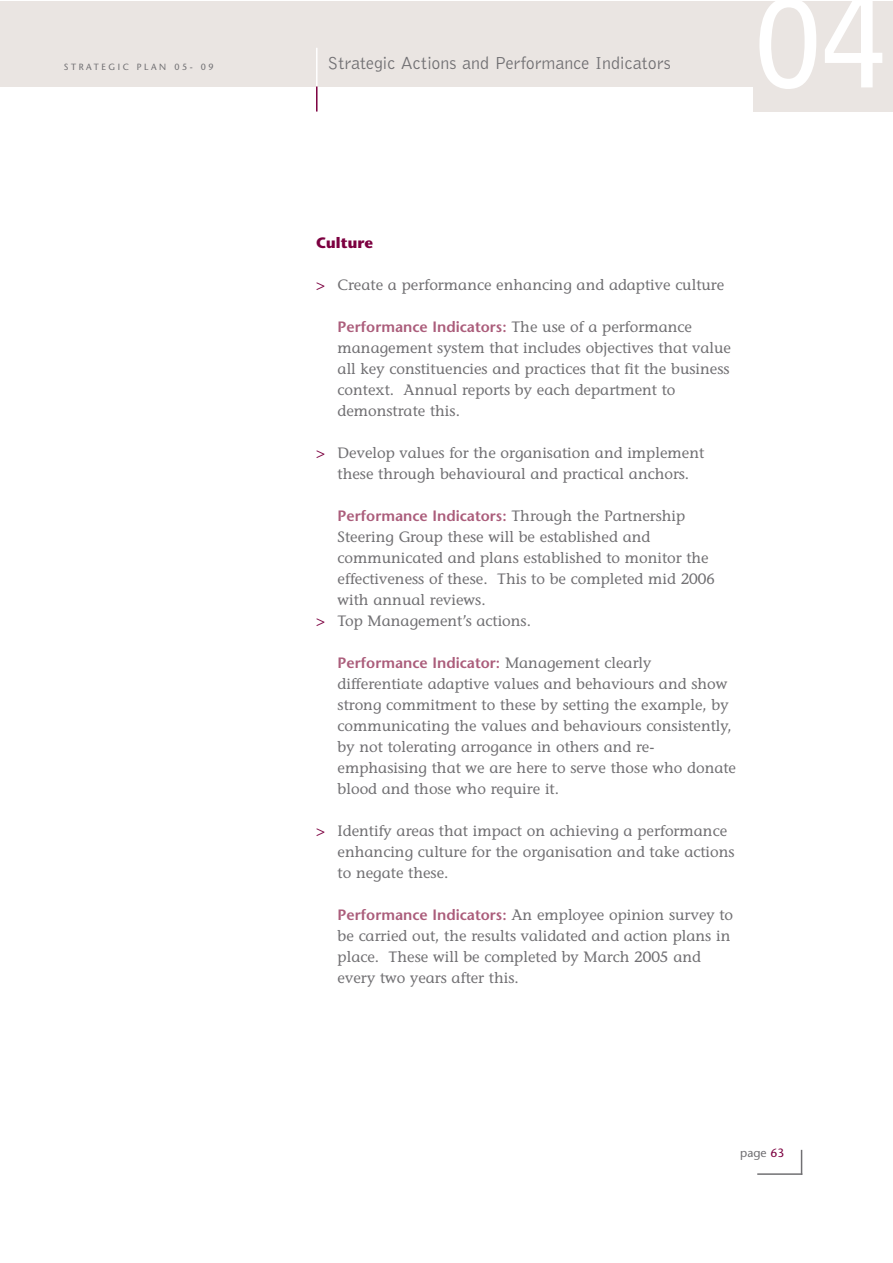
<style>
.page{position:relative;width:893px;height:1263px;background:#fff}
.page>*{position:absolute;margin:0;border:0;box-sizing:border-box;transform-origin:0 0}
.t1{font:700 120px "Bell Gothic";color:#fff}
.t2{font:300 18px "Bell Gothic";color:#717073}
.t3{font:15px/21px "Stone Informal";color:#717073}
.t4{font:600 15px "Stone Sans";color:#ab5d7b}
.t5{font:700 15px "Stone Sans";color:#7c0040}
.t6{font:12px "Stone Sans";color:#717073}
.t7{font:9px "Stone Sans";letter-spacing:.285em;color:#717073}
.s1{color:#7c0040}
.s2{font-family:"Stone Informal";font-weight:400;color:#717073}
.s3{font-family:"Stone Sans";font-weight:600;color:#ab5d7b}
</style>
<div class="page">
<div style="left:0;top:2px;width:892px;height:85px;background:#eae5e2"></div>
<div style="left:753px;top:2px;width:139px;height:110px;background:#eae5e2"></div>
<hr style="left:316px;top:48px;width:1px;height:39px;background:#fff">
<svg style="left:316px;top:87px;width:1px;height:25px"></svg>
<hr style="left:757px;top:1173px;width:45px;height:2px;background:#717073">
<hr style="left:800px;top:1150px;width:2px;height:25px;background:#717073">
<p class="t7" style="left:64px;top:64px;width:151px">STRATEGIC PLAN 05- 09</p>
<p class="t2" style="left:327px;top:56px;width:345px">Strategic Actions and Performance Indicators</p>
<h1 class="t1" style="left:754px;top:-2px;width:135px">04</h1>
<p class="t5" style="left:316px;top:237px;width:58px">Culture</p>
<p class="t3" style="left:316px;top:276px;width:409px"><span class="s1">&gt;</span> Create a performance enhancing and adaptive culture</p>
<p class="t4" style="left:337px;top:321px;width:356px">Performance Indicators: <span class="s2">The use of a performance</span></p>
<p class="t3" style="left:337px;top:339px;width:395px">management system that includes objectives that value all key constituencies and practices that fit the business context. Annual reports by each department to demonstrate this.</p>
<p class="t3" style="left:316px;top:444px;width:389px;text-align:center"><span class="s1">&gt;</span> Develop values for the organisation and implement these through behavioural and practical anchors.</p>
<p class="t4" style="left:337px;top:510px;width:349px">Performance Indicators: <span class="s2">Through the Partnership</span></p>
<p class="t3" style="left:337px;top:528px;width:314px">Steering Group these will be established and</p>
<p class="t3" style="left:337px;top:549px;width:373px">communicated and plans established to monitor the</p>
<p class="t3" style="left:337px;top:570px;width:379px">effectiveness of these. This to be completed mid 2006</p>
<p class="t3" style="left:337px;top:591px;width:149px">with annual reviews.</p>
<p class="t3" style="left:316px;top:612px;width:216px"><span class="s1">&gt;</span> Top Management’s actions.</p>
<p class="t4" style="left:337px;top:657px;width:315px">Performance Indicator: <span class="s2">Management clearly</span></p>
<p class="t3" style="left:337px;top:675px;width:400px">differentiate adaptive values and behaviours and show strong commitment to these by setting the example, by communicating the values and behaviours consistently, by not tolerating arrogance in others and re&shy;emphasising that we are here to serve those who donate blood and those who require it.</p>
<p class="t3" style="left:337px;top:822px;width:398px;text-indent:-21px"><span class="s1">&gt;</span> Identify areas that impact on achieving a performance enhancing culture for the organisation and take actions to negate these.</p>
<p class="t3" style="left:337px;top:906px;width:397px"><span class="s3">Performance Indicators:</span> An employee opinion survey to be carried out, the results validated and action plans in place. These will be completed by March 2005 and every two years after this.</p>
<p class="t6" style="left:740px;top:1148px;width:45px">page <span class="s1">63</span></p>
</div>
